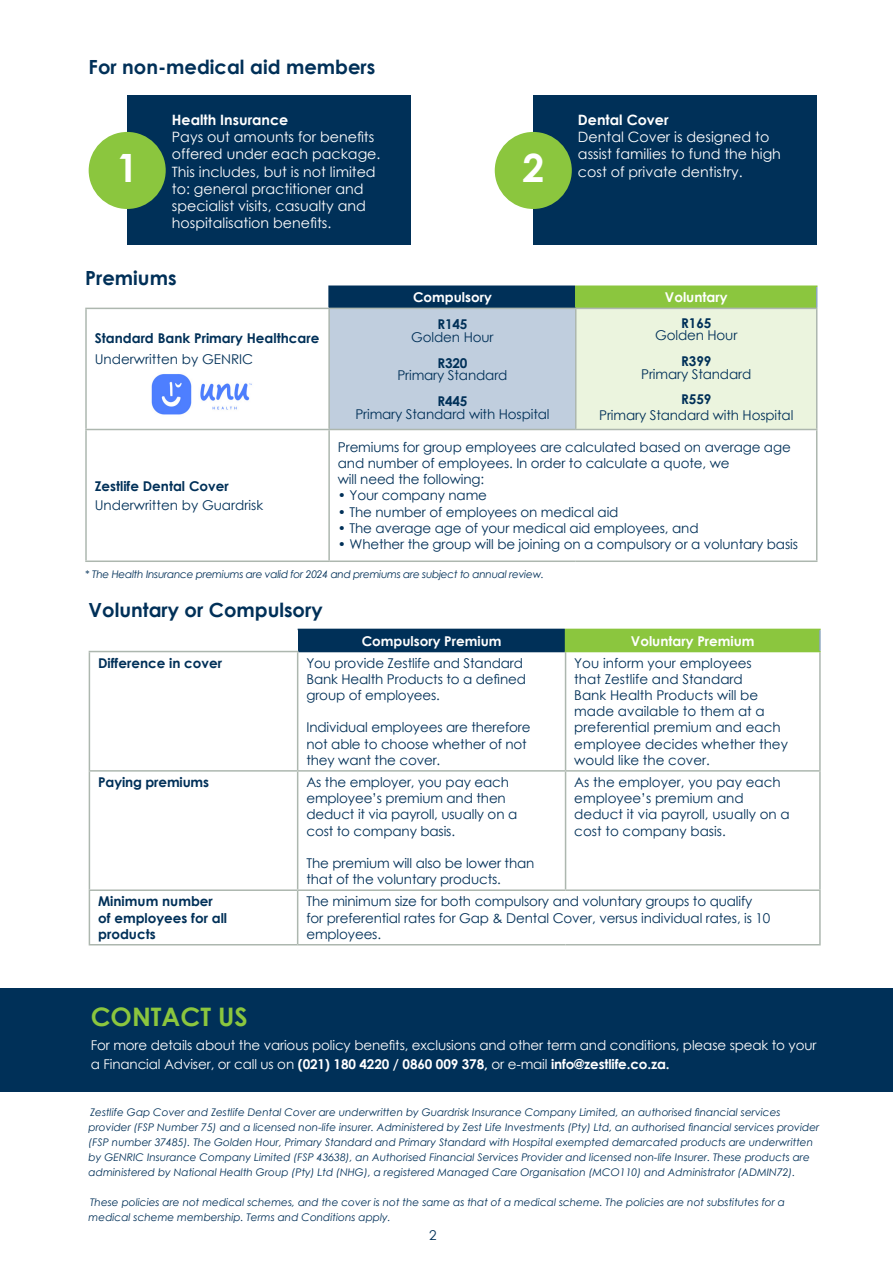
<style>
.page{position:relative;width:893px;height:1263px;background:#fff}
.page>*{position:absolute;margin:0;border:0;box-sizing:border-box;transform-origin:0 0}
.t1{font:700 39px "Century Gothic";color:#fff}
.Sub_Header{font:700 25.5px "Century Gothic";color:#8bc63e}
.t2{font:700 19.5px "Century Gothic";color:#003058}
.t3{font:14.25px/17.1px "Century Gothic";color:#fff}
.t4{font:700 14.25px "Century Gothic";color:#fff}
.t5{font:13.5px/16.2px "Century Gothic";letter-spacing:-.01em;color:#003058}
.t6{font:13.5px/19.5px "Century Gothic";letter-spacing:-.01em;color:#fff}
.t7{font:700 13.5px/16.2px "Century Gothic";color:#003058}
.t8{font:700 13.5px "Century Gothic";color:#fff}
.t9{font:italic 10.5px/15px "Century Gothic";color:#003058}
.t10{font:italic 10.5px "Century Gothic";letter-spacing:-.025em;color:#003058}
.s1{font-weight:700}
</style>
<div class="page">
<div style="left:127px;top:96px;width:283px;height:149px;background:#003058"></div>
<div style="left:89px;top:132px;width:77px;height:77px;background:#8bc63e;border-radius:50%"></div>
<div style="left:329px;top:286px;width:247px;height:22px;background:#003058"></div>
<div style="left:576px;top:286px;width:241px;height:22px;background:#8bc63e"></div>
<div style="left:329px;top:308px;width:247px;height:121px;background:#c0cede"></div>
<div style="left:576px;top:308px;width:241px;height:121px;background:#ebf4de"></div>
<hr style="left:328px;top:309px;width:2px;height:120px;background:#adb7af">
<hr style="left:328px;top:430px;width:2px;height:130px;background:#adb7af">
<hr style="left:575px;top:309px;width:1px;height:120px;background:#adb7af">
<hr style="left:328px;top:285px;width:247px;height:2px;background:#003058">
<hr style="left:328px;top:287px;width:2px;height:21px;background:#003058">
<hr style="left:575px;top:285px;width:242px;height:2px;background:#8bc63e">
<svg style="left:575px;top:287px;width:1px;height:21px"></svg>
<svg style="left:816px;top:287px;width:1px;height:21px"></svg>
<hr style="left:85px;top:308px;width:244px;height:1px;background:#adb7af">
<hr style="left:85px;top:309px;width:2px;height:120px;background:#adb7af">
<hr style="left:329px;top:308px;width:247px;height:1px;background:#adb7af">
<hr style="left:576px;top:308px;width:241px;height:1px;background:#adb7af">
<hr style="left:816px;top:309px;width:1px;height:120px;background:#adb7af">
<hr style="left:85px;top:429px;width:244px;height:1px;background:#adb7af">
<hr style="left:85px;top:430px;width:2px;height:130px;background:#adb7af">
<hr style="left:329px;top:429px;width:247px;height:1px;background:#adb7af">
<hr style="left:576px;top:429px;width:241px;height:1px;background:#adb7af">
<hr style="left:816px;top:430px;width:1px;height:130px;background:#adb7af">
<hr style="left:85px;top:560px;width:244px;height:2px;background:#adb7af">
<hr style="left:329px;top:560px;width:247px;height:2px;background:#adb7af">
<hr style="left:576px;top:560px;width:241px;height:2px;background:#adb7af">
<div style="left:298px;top:629px;width:268px;height:22px;background:#003058"></div>
<div style="left:566px;top:629px;width:254px;height:22px;background:#8bc63e"></div>
<svg style="left:90px;top:652px;width:729px;height:237px"></svg>
<hr style="left:89px;top:944px;width:209px;height:1px;background:#adb7af">
<hr style="left:565px;top:652px;width:1px;height:118px;background:#adb7af">
<hr style="left:565px;top:772px;width:1px;height:117px;background:#adb7af">
<hr style="left:819px;top:652px;width:2px;height:118px;background:#adb7af">
<hr style="left:819px;top:772px;width:2px;height:117px;background:#adb7af">
<hr style="left:89px;top:772px;width:1px;height:117px;background:#adb7af">
<hr style="left:89px;top:889px;width:209px;height:2px;background:#adb7af">
<hr style="left:89px;top:891px;width:1px;height:53px;background:#adb7af">
<hr style="left:297px;top:891px;width:1px;height:53px;background:#adb7af">
<hr style="left:298px;top:944px;width:268px;height:1px;background:#adb7af">
<hr style="left:566px;top:944px;width:255px;height:1px;background:#adb7af">
<hr style="left:819px;top:891px;width:2px;height:53px;background:#adb7af">
<hr style="left:298px;top:651px;width:267px;height:1px;background:#003058">
<hr style="left:565px;top:629px;width:256px;height:1px;background:#8bc63e">
<svg style="left:565px;top:630px;width:1px;height:21px"></svg>
<hr style="left:565px;top:651px;width:256px;height:1px;background:#8bc63e">
<hr style="left:819px;top:630px;width:2px;height:21px;background:#8ea7c1">
<hr style="left:298px;top:770px;width:268px;height:2px;background:#adb7af">
<hr style="left:297px;top:772px;width:1px;height:117px;background:#adb7af">
<hr style="left:566px;top:770px;width:255px;height:2px;background:#adb7af">
<hr style="left:298px;top:889px;width:268px;height:2px;background:#adb7af">
<hr style="left:566px;top:889px;width:255px;height:2px;background:#adb7af">
<hr style="left:89px;top:651px;width:209px;height:1px;background:#adb7af">
<hr style="left:89px;top:652px;width:1px;height:118px;background:#adb7af">
<hr style="left:297px;top:652px;width:1px;height:118px;background:#adb7af">
<hr style="left:89px;top:770px;width:209px;height:2px;background:#adb7af">
<div style="left:0;top:988px;width:893px;height:103px;background:#003058"></div>
<div style="left:533px;top:96px;width:283px;height:149px;background:#003058"></div>
<div style="left:495px;top:132px;width:77px;height:77px;background:#8bc63e;border-radius:50%"></div>
<img style="left:151px;top:374px;width:101px;height:41px">
<p class="t2" style="left:89px;top:52px;width:288px">For non-medical aid members</p>
<p class="t1" style="left:117px;top:139px;width:23px">1</p>
<p class="t4" style="left:172px;top:109px;width:118px">Health Insurance</p>
<p class="t3" style="left:172px;top:128px;width:210px">Pays out amounts for benefits offered under each package.<br>This includes, but is not limited to: general practitioner and specialist visits, casualty and hospitalisation benefits.</p>
<p class="t2" style="left:85px;top:263px;width:93px">Premiums</p>
<p class="t1" style="left:523px;top:139px;width:23px">2</p>
<p class="t4" style="left:578px;top:109px;width:92px">Dental Cover</p>
<p class="t3" style="left:578px;top:128px;width:193px">Dental Cover is designed to</p>
<p class="t3" style="left:578px;top:146px;width:205px">assist families to fund the high cost of private dentistry.</p>
<p class="t8" style="left:413px;top:287px;width:80px">Compulsory</p>
<p class="t8" style="left:665px;top:287px;width:64px">Voluntary</p>
<p class="t7" style="left:95px;top:330px;width:226px">Standard Bank Primary Healthcare</p>
<p class="t5" style="left:95px;top:351px;width:160px">Underwritten by GENRIC</p>
<p class="t7" style="left:437px;top:316px;width:32px">R145</p>
<p class="t5" style="left:411px;top:329px;width:84px">Golden Hour</p>
<p class="t7" style="left:437px;top:354px;width:32px">R320</p>
<p class="t5" style="left:397px;top:367px;width:112px">Primary Standard</p>
<p class="t7" style="left:437px;top:392px;width:32px">R445</p>
<p class="t5" style="left:355px;top:405px;width:196px">Primary Standard with Hospital</p>
<p class="t5" style="left:655px;top:316px;width:84px;line-height:12.8px;text-align:center"><span class="s1">R165<br></span>Golden Hour</p>
<p class="t5" style="left:641px;top:354px;width:112px;line-height:12.8px;text-align:center"><span class="s1">R399<br></span>Primary Standard</p>
<p class="t7" style="left:681px;top:391px;width:32px">R559</p>
<p class="t5" style="left:599px;top:407px;width:196px">Primary Standard with Hospital</p>
<p class="t5" style="left:338px;top:439px;width:454px">Premiums for group employees are calculated based on average age and number of employees. In order to calculate a quote, we</p>
<p class="t5" style="left:338px;top:471px;width:148px">will need the following:</p>
<p class="t5" style="left:338px;top:487px;width:151px">• Your company name</p>
<p class="t5" style="left:338px;top:503px;width:282px">• The number of employees on medical aid</p>
<p class="t5" style="left:338px;top:520px;width:362px">• The average age of your medical aid employees, and</p>
<p class="t5" style="left:338px;top:536px;width:461px">• Whether the group will be joining on a compulsory or a voluntary basis</p>
<p class="t10" style="left:85px;top:567px;width:460px">* The Health Insurance premiums are valid for 2024 and premiums are subject to annual review.</p>
<p class="t7" style="left:95px;top:477px;width:135px">Zestlife Dental Cover</p>
<p class="t5" style="left:95px;top:497px;width:170px">Underwritten by Guardrisk</p>
<p class="t2" style="left:89px;top:595px;width:236px">Voluntary or Compulsory</p>
<p class="t8" style="left:362px;top:630px;width:141px">Compulsory Premium</p>
<p class="t8" style="left:631px;top:630px;width:125px">Voluntary Premium</p>
<p class="t7" style="left:98px;top:654px;width:125px">Difference in cover</p>
<p class="t5" style="left:306px;top:654px;width:221px">You provide Zestlife and Standard<br>Bank Health Products to a defined group of employees.</p>
<p class="t5" style="left:306px;top:719px;width:226px">Individual employees are therefore not able to choose whether of not they want the cover.</p>
<p class="t7" style="left:98px;top:773px;width:112px">Paying premiums</p>
<p class="t5" style="left:306px;top:774px;width:212px">As the employer, you pay each employee’s premium and then deduct it via payroll, usually on a cost to company basis.</p>
<p class="t5" style="left:306px;top:855px;width:230px">The premium will also be lower than that of the voluntary products.</p>
<p class="t5" style="left:574px;top:654px;width:215px">You inform your employees<br>that Zestlife and Standard<br>Bank Health Products will be made available to them at a preferential premium and each employee decides whether they would like the cover.</p>
<p class="t5" style="left:574px;top:774px;width:217px">As the employer, you pay each employee’s premium and deduct it via payroll, usually on a cost to company basis.</p>
<p class="t7" style="left:98px;top:893px;width:131px">Minimum number of employees for all products</p>
<p class="t5" style="left:306px;top:893px;width:465px">The minimum size for both compulsory and voluntary groups to qualify for preferential rates for Gap &amp; Dental Cover, versus individual rates, is 10 employees.</p>
<p class="Sub_Header" style="left:91px;top:997px;width:159px">CONTACT US</p>
<p class="t6" style="left:91px;top:1035px;width:727px">For more details about the various policy benefits, exclusions and other term and conditions, please speak to your a Financial Adviser, or call us on <span class="s1">(021) 180 4220 / 0860 009 378,</span> or e-mail <span class="s1">info@zestlife.co.za.</span></p>
<p class="t9" style="left:89px;top:1104px;width:732px">Zestlife Gap Cover and Zestlife Dental Cover are underwritten by Guardrisk Insurance Company Limited, an authorised financial services provider (FSP Number 75) and a licensed non-life insurer. Administered by Zest Life Investments (Pty) Ltd, an authorised financial services provider (FSP number 37485). The Golden Hour, Primary Standard and Primary Standard with Hospital exempted demarcated products are underwritten by GENRIC Insurance Company Limited (FSP 43638), an Authorised Financial Services Provider and licensed non-life Insurer. These products are administered by National Health Group (Pty) Ltd (NHG), a registered Managed Care Organisation (MCO110) and Administrator (ADMIN72).</p>
<p class="t9" style="left:89px;top:1194px;width:698px">These policies are not medical schemes, and the cover is not the same as that of a medical scheme. The policies are not substitutes for a medical scheme membership. Terms and Conditions apply.</p>
<p class="t5" style="left:429px;top:1227px;width:9px">2</p>
</div>
